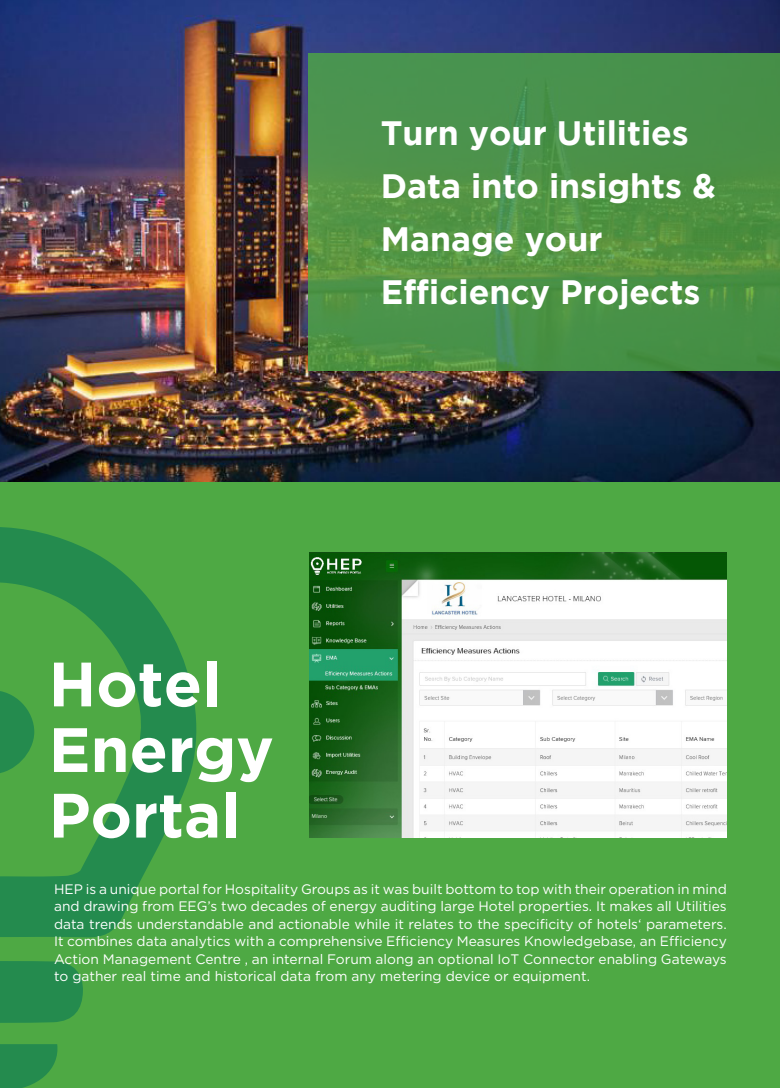
<style>
.page{position:relative;width:780px;height:1088px;background:#fff}
.page>*{position:absolute;margin:0;border:0;box-sizing:border-box;transform-origin:0 0}
.Title_1{font:700 62.5px "Gotham";color:#fff}
.Body_Text_2{font:700 33.75px "Gotham";color:#fff}
.Body_Text_1{font:13.75px/17.5px "Gotham";color:#fff;text-align:justify}
</style>
<div class="page">
<div style="left:0;top:482px;width:780px;height:605px;background:#4ea944"></div>
<svg style="left:0;top:961px;width:83px;height:62px;background:#278d4d"></svg>
<svg style="left:0;top:1044px;width:60px;height:44px"></svg>
<svg style="left:0;top:527px;width:197px;height:410px"></svg>
<img style="left:0;top:0;width:780px;height:482px">
<svg style="left:308px;top:53px;width:472px;height:318px;background:#4d9247"></svg>
<img style="left:309px;top:553px;width:417px;height:284px">
<p class="Body_Text_2" style="left:381px;top:113px;width:310px">Turn your Utilities</p>
<p class="Body_Text_2" style="left:381px;top:166px;width:336px">Data into insights &amp;</p>
<p class="Body_Text_2" style="left:381px;top:219px;width:223px">Manage your</p>
<p class="Body_Text_2" style="left:381px;top:272px;width:321px">Efficiency Projects</p>
<p class="Title_1" style="left:49px;top:648px;width:174px">Hotel</p>
<p class="Title_1" style="left:49px;top:714px;width:226px">Energy</p>
<p class="Title_1" style="left:49px;top:779px;width:193px">Portal</p>
<p class="Body_Text_1" style="left:54px;top:880px;width:674px">HEP is a unique portal for Hospitality Groups as it was built bottom to top with their operation in mind and drawing from EEG’s two decades of energy auditing large Hotel properties. It makes all Utilities data trends understandable and actionable while it relates to the specificity of hotels‘ parameters.<br>It combines data analytics with a comprehensive Efficiency Measures Knowledgebase, an Efficiency Action Management Centre , an internal Forum along an optional IoT Connector enabling Gateways to gather real time and historical data from any metering device or equipment.</p>
</div>
